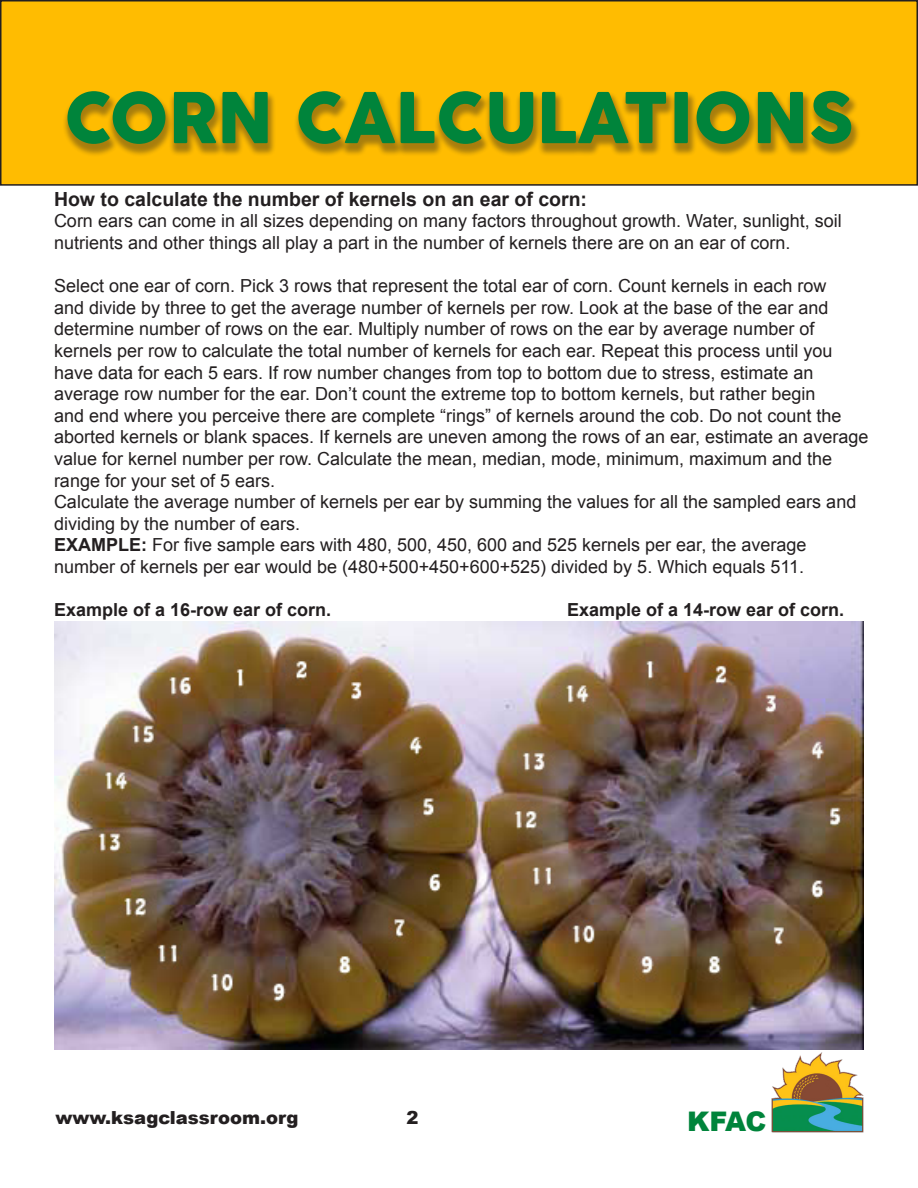
<style>
.page{position:relative;width:918px;height:1188px;background:#fff}
.page>*{position:absolute;margin:0;border:0;box-sizing:border-box;transform-origin:0 0}
.t1{font:69px "Cocogoose";color:#00843b}
.t2{font:900 27px "Arial";color:#00843b}
.Body_Text{font:700 19.5px "Arial";color:#231f20}
.Body_Text-2{font:18px/21.6px "Arial";color:#231f20}
.Body_Text-3{font:700 18px "Arial";color:#231f20}
.t3{font:900 18px "Arial";color:#231f20}
.s1{font-weight:700}
</style>
<div class="page">
<img style="left:771px;top:1049px;width:93px;height:84px">
<div style="left:1px;top:1px;width:916px;height:184px;background:#ffbc01"></div>
<div style="left:0;top:0;width:918px;height:186px;border:2px solid #231f20"></div>
<div style="left:62px;top:90px;width:798px;height:67px;background:#231f20;opacity:.4"></div>
<img style="left:54px;top:622px;width:810px;height:427px">
<h1 class="t1" style="left:64px;top:70px;width:792px">CORN CALCULATIONS</h1>
<p class="Body_Text" style="left:54px;top:186px;width:535px">How to calculate the number of kernels on an ear of corn:</p>
<p class="Body_Text-2" style="left:54px;top:211px;width:789px">Corn ears can come in all sizes depending on many factors throughout growth. Water, sunlight, soil nutrients and other things all play a part in the number of kernels there are on an ear of corn.</p>
<p class="Body_Text-2" style="left:54px;top:275px;width:816px">Select one ear of corn. Pick 3 rows that represent the total ear of corn. Count kernels in each row<br>and divide by three to get the average number of kernels per row. Look at the base of the ear and determine number of rows on the ear. Multiply number of rows on the ear by average number of kernels per row to calculate the total number of kernels for each ear. Repeat this process until you have data for each 5 ears. If row number changes from top to bottom due to stress, estimate an average row number for the ear. Don’t count the extreme top to bottom kernels, but rather begin<br>and end where you perceive there are complete “rings” of kernels around the cob. Do not count the aborted kernels or blank spaces. If kernels are uneven among the rows of an ear, estimate an average value for kernel number per row. Calculate the mean, median, mode, minimum, maximum and the range for your set of 5 ears.</p>
<p class="Body_Text-2" style="left:54px;top:491px;width:804px">Calculate the average number of kernels per ear by summing the values for all the sampled ears and dividing by the number of ears.</p>
<p class="Body_Text-2" style="left:54px;top:535px;width:754px"><span class="s1">EXAMPLE:</span> For five sample ears with 480, 500, 450, 600 and 525 kernels per ear, the average number of kernels per ear would be (480+500+450+600+525) divided by 5. Which equals 511.</p>
<p class="Body_Text-3" style="left:54px;top:598px;width:279px">Example of a 16-row ear of corn.</p>
<p class="Body_Text-3" style="left:567px;top:598px;width:279px">Example of a 14-row ear of corn.</p>
<p class="t3" style="left:56px;top:1104px;width:245px">www.ksagclassroom.org</p>
<p class="t3" style="left:407px;top:1104px;width:14px">2</p>
<h2 class="t2" style="left:687px;top:1101px;width:81px">KFAC</h2>
</div>
